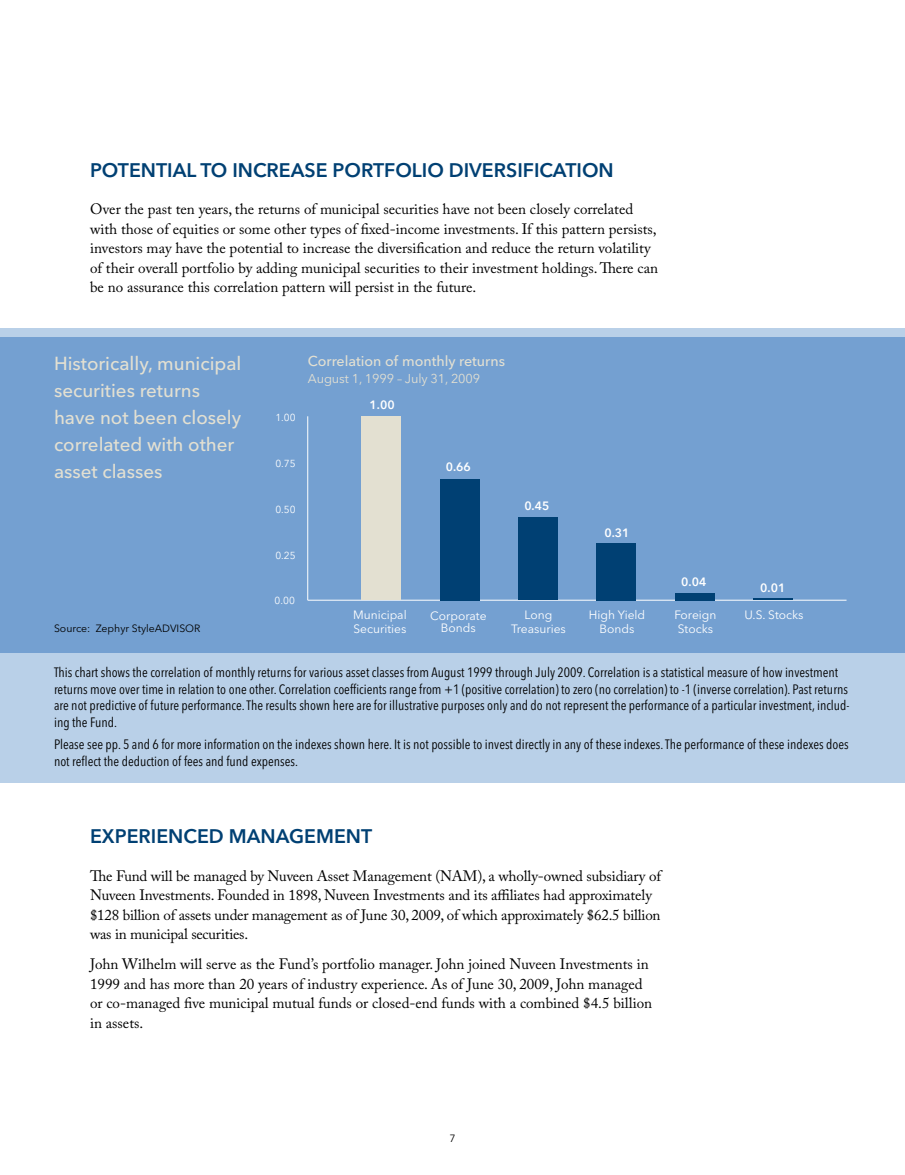
<style>
.page{position:relative;width:905px;height:1175px;background:#fff}
.page>*{position:absolute;margin:0;border:0;box-sizing:border-box;transform-origin:0 0}
.t1{font:600 19.5px "Avenir Next LT Pro";color:#004073}
.t2{font:500 18.75px/27px "Avenir Next LT Pro";color:#e3e0d1}
.t3{font:15px/19.5px "Adobe Caslon Pro";color:#000}
.t4{font:500 14.25px "Avenir Next LT Pro";color:#e3e0d1}
.t5{font:condensed 13.5px/16.5px "Avenir Next LT Pro";color:#000}
.t6{font:12.75px "Avenir Next LT Pro";letter-spacing:-.01em;color:#e3e0d1}
.t7{font:12px/13.5px "Avenir Next LT Pro";color:#fff;text-align:center}
.t8{font:600 12px "Avenir Next LT Pro";color:#fff}
.t9{font:10.5px "Avenir Next LT Pro";color:#000}
.t10{font:10.2px "Avenir Next LT Pro";color:#fff}
</style>
<div class="page">
<div style="left:0;top:328px;width:904px;height:455px;background:#b9d0e8"></div>
<div style="left:0;top:338px;width:904px;height:314px;background:#74a0d1"></div>
<hr style="left:308px;top:600px;width:538px;height:1px;background:#fff">
<hr style="left:307px;top:416px;width:1px;height:184px;background:#fff">
<hr style="left:753px;top:598px;width:39px;height:2px;background:#004073">
<div style="left:675px;top:593px;width:39px;height:7px;background:#004073"></div>
<div style="left:596px;top:543px;width:40px;height:57px;background:#004073"></div>
<div style="left:518px;top:517px;width:39px;height:83px;background:#004073"></div>
<div style="left:440px;top:479px;width:39px;height:121px;background:#004073"></div>
<div style="left:361px;top:416px;width:40px;height:184px;background:#e3e0d1"></div>
<h1 class="t1" style="left:90px;top:158px;width:521px">POTENTIAL TO IN CREASE PORTFOLIO DIVERSIFICATION</h1>
<p class="t3" style="left:90px;top:199px;width:569px">Over the past ten years, the returns of municipal securities have not been closely correlated with those of equities or some other types of fixed-income investments. If this pattern persists, investors may have the potential to increase the diversification and reduce the return volatility of their overall portfolio by adding municipal securities to their investment holdings. There can be no assurance this correlation pattern will persist in the future.</p>
<p class="t2" style="left:54px;top:350px;width:189px">H istorically, municipal securities returns have not been closely correlated with other asset classes</p>
<p class="t10" style="left:275px;top:411px;width:22px">1.00</p>
<p class="t4" style="left:308px;top:353px;width:198px">Correlation of monthly returns</p>
<p class="t6" style="left:308px;top:371px;width:174px">August 1, 1999 – July 31, 2009</p>
<p class="t8" style="left:369px;top:397px;width:27px">1.00</p>
<p class="t10" style="left:275px;top:457px;width:22px">0.75</p>
<p class="t10" style="left:275px;top:503px;width:22px">0.50</p>
<p class="t10" style="left:275px;top:549px;width:22px">0.25</p>
<p class="t10" style="left:274px;top:594px;width:22px">0.00</p>
<p class="t8" style="left:446px;top:460px;width:27px">0.66</p>
<p class="t8" style="left:524px;top:498px;width:27px">0.45</p>
<p class="t8" style="left:604px;top:525px;width:27px">0.31</p>
<p class="t8" style="left:681px;top:575px;width:27px">0.04</p>
<p class="t8" style="left:760px;top:581px;width:27px">0.01</p>
<p class="t7" style="left:353px;top:608px;width:55px;text-align:left">Municipal<br>Securities</p>
<p class="t7" style="left:588px;top:608px;width:58px">High Yield<br>Bonds</p>
<p class="t7" style="left:744px;top:608px;width:61px">U.S. Stocks</p>
<p class="t7" style="left:511px;top:608px;width:56px">Long<br>Treasuries</p>
<p class="t7" style="left:674px;top:608px;width:44px;text-align:left">Foreign<br>Stocks</p>
<p class="t7" style="left:430px;top:610px;width:58px;line-height:12px">Corporate<br>Bonds</p>
<p class="t9" style="left:54px;top:622px;width:130px">Source: Zephyr StyleADVISOR</p>
<p class="t5" style="left:54px;top:664px;width:797px">This chart shows the correlation of monthly returns for various asset classes from August 1999 through July 2009. Correlation is a statistical measure of how investment returns move over time in relation to one other. Correlation coefficients range from +1 (positive correlation) to zero (no correlation) to -1 (inverse correlation). Past returns are not predictive of future performance. The results shown here are for illustrative purposes only and do not represent the performance of a particular investment, includ&shy;ing the Fund.</p>
<p class="t5" style="left:54px;top:736px;width:796px">Please see pp. 5 and 6 for more information on the indexes shown here. It is not possible to invest directly in any of these indexes. The performance of these indexes does not reflect the deduction of fees and fund expenses.</p>
<h1 class="t1" style="left:90px;top:824px;width:172px">EXPERIENCED MANA</h1>
<h1 class="t1" style="left:289px;top:824px;width:85px">GEM ENT</h1>
<p class="t3" style="left:90px;top:865px;width:572px">The Fund will be managed by Nuveen Asset Management (NAM), a wholly-owned subsidiary of Nuveen Investments. Founded in 1898, Nuveen Investments and its affiliates had approximately $128 billion of assets under management as of June 30, 2009, of which approximately $62.5 billion was in municipal securities.</p>
<p class="t3" style="left:90px;top:954px;width:563px">John Wilhelm will serve as the Fund’s portfolio manager. John joined Nuveen Investments in 1999 and has more than 20 years of industry experience. As of June 30, 2009, John managed or co-managed five municipal mutual funds or closed-end funds with a combined $4.5 billion in assets.</p>
</div>
